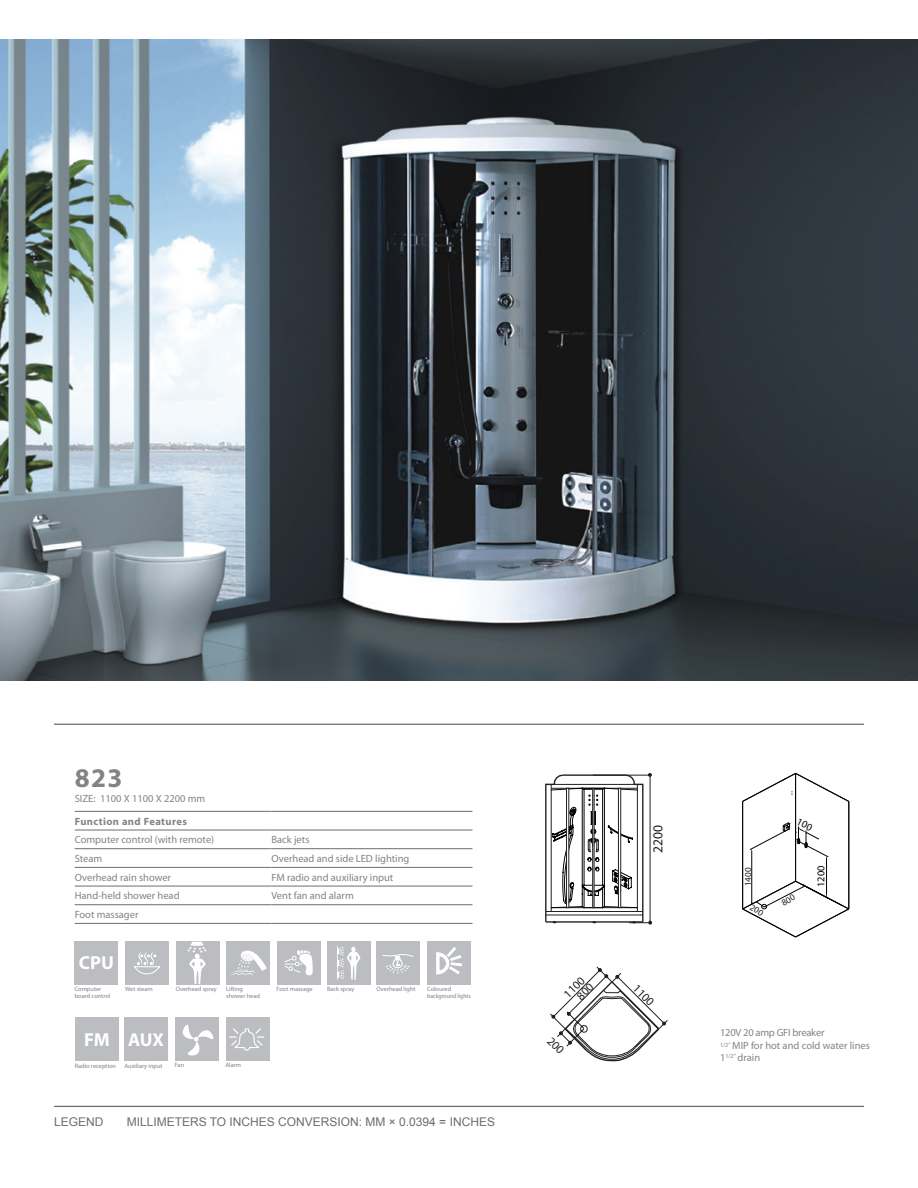
<style>
.page{position:relative;width:918px;height:1188px;background:#fff}
.page>*{position:absolute;margin:0;border:0;box-sizing:border-box;transform-origin:0 0}
.t1{font:700 27px "Myriad Pro";color:#818386}
.t2{font:700 18.9px "Myriad Pro";color:#fff}
.t3{font:700 18.75px "Myriad Pro";color:#fff}
.t4{font:13.65px "Myriad Pro";color:#231f20}
.t5{font:12px "Arial";color:#6c6d70}
.t6{font:12px "Myriad Pro";color:#231f20}
.t7{font:10.5px "Myriad Pro";color:#818386}
.t8{font:700 10.5px "Myriad Pro";letter-spacing:.04em;color:#818386}
.t9{font:10.5px "Myriad Pro";letter-spacing:-.02em;color:#818386}
.t10{font:10.5px "Myriad Pro";color:#050504}
.t11{font:9.15px "Myriad Pro";color:#231f20}
.t12{font:6.3px/6.9px "Myriad Pro";color:#808285}
</style>
<div class="page">
<img style="left:0;top:39px;width:918px;height:642px">
<hr style="left:54px;top:724px;width:810px;height:1px;background:#6c6d70">
<hr style="left:54px;top:1106px;width:810px;height:1px;background:#6c6d70">
<div style="left:75px;top:941px;width:43px;height:43px;background:#bcbdc0"></div>
<div style="left:125px;top:941px;width:44px;height:43px;background:#bcbdc0"></div>
<svg style="left:134px;top:952px;width:26px;height:23px"></svg>
<div style="left:227px;top:941px;width:43px;height:43px;background:#bcbdc0"></div>
<svg style="left:230px;top:950px;width:37px;height:25px"></svg>
<div style="left:327px;top:941px;width:44px;height:43px;background:#bcbdc0"></div>
<svg style="left:337px;top:946px;width:23px;height:34px"></svg>
<div style="left:277px;top:941px;width:43px;height:43px;background:#bcbdc0"></div>
<svg style="left:284px;top:950px;width:29px;height:26px"></svg>
<div style="left:427px;top:941px;width:44px;height:43px;background:#bcbdc0"></div>
<svg style="left:436px;top:947px;width:26px;height:28px"></svg>
<div style="left:377px;top:941px;width:43px;height:43px;background:#bcbdc0"></div>
<svg style="left:382px;top:954px;width:32px;height:20px"></svg>
<div style="left:124px;top:1018px;width:44px;height:43px;background:#bcbdc0"></div>
<div style="left:75px;top:1018px;width:44px;height:43px;background:#bcbdc0"></div>
<div style="left:175px;top:1018px;width:44px;height:43px;background:#bcbdc0"></div>
<svg style="left:182px;top:1024px;width:32px;height:32px"></svg>
<div style="left:226px;top:1018px;width:43px;height:43px;background:#bcbdc0"></div>
<svg style="left:229px;top:1028px;width:35px;height:23px"></svg>
<div style="left:176px;top:941px;width:43px;height:43px;background:#bcbdc0"></div>
<svg style="left:187px;top:942px;width:20px;height:42px"></svg>
<hr style="left:75px;top:811px;width:196px;height:1px;background:#6c6d70">
<hr style="left:271px;top:811px;width:201px;height:1px;background:#6c6d70">
<hr style="left:75px;top:830px;width:196px;height:1px;background:#6c6d70">
<hr style="left:271px;top:830px;width:201px;height:1px;background:#6c6d70">
<hr style="left:75px;top:848px;width:196px;height:1px;background:#6c6d70">
<hr style="left:271px;top:848px;width:201px;height:1px;background:#6c6d70">
<hr style="left:75px;top:867px;width:196px;height:1px;background:#6c6d70">
<hr style="left:271px;top:867px;width:201px;height:1px;background:#6c6d70">
<hr style="left:75px;top:886px;width:196px;height:1px;background:#6c6d70">
<hr style="left:271px;top:886px;width:201px;height:1px;background:#6c6d70">
<hr style="left:75px;top:904px;width:196px;height:1px;background:#6c6d70">
<hr style="left:271px;top:904px;width:201px;height:1px;background:#6c6d70">
<hr style="left:75px;top:923px;width:196px;height:1px;background:#6c6d70">
<hr style="left:271px;top:923px;width:201px;height:1px;background:#6c6d70">
<svg style="left:545px;top:773px;width:107px;height:152px"></svg>
<div style="left:566px;top:788px;width:3px;height:120px;background:#fff;border:1px solid #231f20"></div>
<div style="left:618px;top:788px;width:3px;height:120px;background:#fff;border:1px solid #231f20"></div>
<div style="left:592px;top:788px;width:2px;height:120px;background:#fff;border:1px solid #231f20"></div>
<svg style="left:550px;top:966px;width:118px;height:95px"></svg>
<svg style="left:742px;top:773px;width:108px;height:165px"></svg>
<p class="t1" style="left:75px;top:760px;width:49px">823</p>
<p class="t7" style="left:75px;top:792px;width:132px">SIZE: 1100 X 1100 X 2200 mm</p>
<p class="t8" style="left:75px;top:814px;width:114px">Function and Features</p>
<p class="t7" style="left:75px;top:833px;width:141px">Computer control (with remote)</p>
<p class="t7" style="left:271px;top:833px;width:40px">Back jets</p>
<p class="t7" style="left:75px;top:852px;width:29px">Steam</p>
<p class="t7" style="left:271px;top:852px;width:139px">Overhead and side LED lighting</p>
<p class="t7" style="left:75px;top:871px;width:98px">Overhead rain shower</p>
<p class="t7" style="left:271px;top:871px;width:123px">FM radio and auxiliary input</p>
<p class="t7" style="left:75px;top:889px;width:106px">Hand-held shower head</p>
<p class="t7" style="left:271px;top:889px;width:84px">Vent fan and alarm</p>
<p class="t7" style="left:75px;top:908px;width:65px">Foot massager</p>
<p class="t2" style="left:79px;top:951px;width:37px">CPU</p>
<p class="t12" style="left:75px;top:985px;width:37px">Computer board control</p>
<p class="t12" style="left:125px;top:985px;width:29px">Wet steam</p>
<p class="t12" style="left:226px;top:985px;width:35px">Lifting shower head</p>
<p class="t12" style="left:277px;top:985px;width:38px">Foot massage</p>
<p class="t12" style="left:327px;top:985px;width:29px">Back spray</p>
<p class="t12" style="left:427px;top:986px;width:45px">Coloured background lights</p>
<p class="t12" style="left:176px;top:985px;width:43px">Overhead spray</p>
<p class="t12" style="left:376px;top:986px;width:41px">Overhead light</p>
<p class="t2" style="left:84px;top:1027px;width:27px">FM</p>
<p class="t3" style="left:128px;top:1027px;width:37px">AUX</p>
<p class="t12" style="left:75px;top:1062px;width:43px">Radio reception</p>
<p class="t12" style="left:124px;top:1062px;width:40px">Auxiliary input</p>
<p class="t12" style="left:175px;top:1062px;width:11px">Fan</p>
<p class="t12" style="left:225px;top:1062px;width:17px">Alarm</p>
<p class="t5" style="left:54px;top:1114px;width:51px">LEGEND</p>
<p class="t5" style="left:127px;top:1114px;width:370px">MILLIMETERS TO INCHES CONVERSION: MM × 0.0394 = INCHES</p>
<p class="t4" style="left:650px;top:853px;width:30px;rotate:-90deg">2200</p>
<p class="t6" style="left:561px;top:991px;width:26px;rotate:-45deg">1100</p>
<p class="t6" style="left:640px;top:981px;width:26px;rotate:45deg">1100</p>
<p class="t11" style="left:742px;top:886px;width:20px;rotate:-90deg">1400</p>
<p class="t10" style="left:815px;top:887px;width:23px;rotate:-90deg">0021</p>
<p class="t9" style="left:720px;top:1026px;width:106px">120V 20 amp GFI breaker</p>
<p class="t7" style="left:720px;top:1039px;width:151px"><sup>1/2”</sup> MIP for hot and cold water lines</p>
<p class="t7" style="left:720px;top:1051px;width:42px">1<sup>1/2”</sup> drain</p>
</div>
